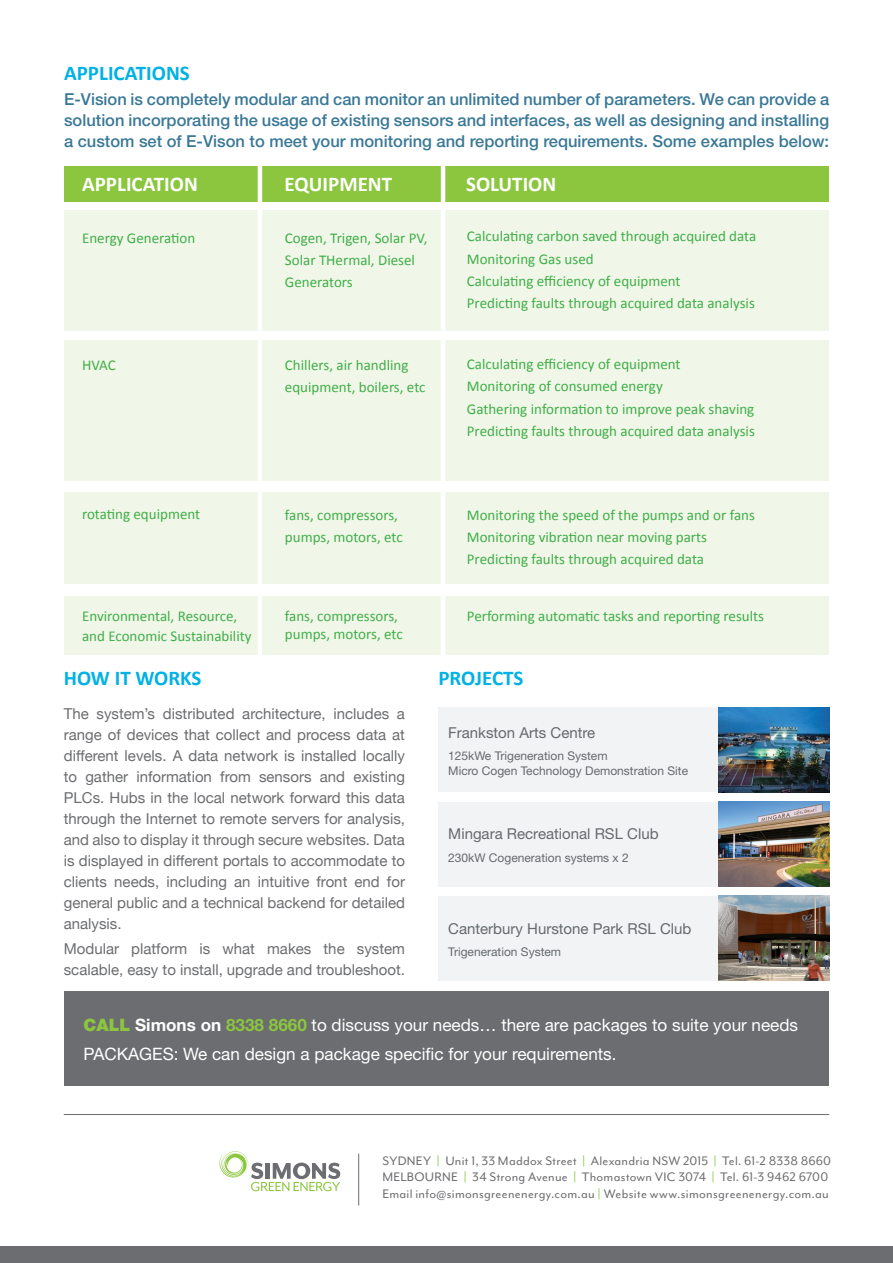
<style>
.page{position:relative;width:893px;height:1263px;background:#fff}
.page>*{position:absolute;margin:0;border:0;box-sizing:border-box;transform-origin:0 0}
.t1{font:700 21px "Calibri";color:#00b1e6}
.t2{font:700 21px "Calibri";color:#fff}
.t3{font:17.1px/29px "Helvetica Neue";color:#fff}
.t4{font:500 16.5px/21px "Helvetica Neue";color:#3a7897;text-align:justify}
.t5{font:15px/22.2px "Calibri";color:#40ae49}
.t6{font:15px/21px "Helvetica Neue";color:#6c6d70;text-align:justify}
.t7{font:15px "Helvetica Neue";color:#646a6d}
.t8{font:14.25px/16.5px "Mr Eaves Mod OT";letter-spacing:.02em;color:#6c6d70}
.t9{font:12px/15px "Helvetica Neue";color:#646a6d}
.s1{font-weight:900;color:#8bc63e}
.s2{font-weight:700}
.s3{font-weight:700;color:#8bc63e}
.s4{color:#8bc63e}
</style>
<div class="page">
<div style="left:438px;top:707px;width:281px;height:85px;background:#f2f3f4"></div>
<div style="left:438px;top:801px;width:281px;height:85px;background:#f2f3f4"></div>
<div style="left:438px;top:896px;width:281px;height:85px;background:#f2f3f4"></div>
<div style="left:64px;top:211px;width:764px;height:120px;background:#f1f7e8"></div>
<div style="left:64px;top:340px;width:764px;height:140px;background:#f1f7e8"></div>
<div style="left:64px;top:492px;width:764px;height:92px;background:#f1f7e8"></div>
<div style="left:64px;top:596px;width:764px;height:59px;background:#f1f7e8"></div>
<div style="left:64px;top:166px;width:764px;height:35px;background:#8bc63e"></div>
<div style="left:0;top:1246px;width:893px;height:17px;background:#6c6d70"></div>
<hr style="left:358px;top:1154px;width:1px;height:51px;background:#6c6d70">
<svg style="left:220px;top:1151px;width:120px;height:40px"></svg>
<img style="left:719px;top:707px;width:110px;height:85px">
<img style="left:719px;top:801px;width:110px;height:85px">
<img style="left:719px;top:896px;width:110px;height:85px">
<div style="left:64px;top:991px;width:764px;height:94px;background:#6c6d70"></div>
<hr style="left:64px;top:1114px;width:765px;height:1px;background:#6c6d70">
<hr style="left:441px;top:162px;width:4px;height:496px;background:#fff">
<hr style="left:258px;top:162px;width:4px;height:496px;background:#fff">
<h1 class="t1" style="left:64px;top:59px;width:127px">APPLICATIONS</h1>
<p class="t4" style="left:64px;top:88px;width:767px">E-Vision is completely modular and can monitor an unlimited number of parameters. We can provide a solution incorporating the usage of existing sensors and interfaces, as well as designing and installing a custom set of E-Vison to meet your monitoring and reporting requirements. Some examples below:</p>
<h1 class="t2" style="left:82px;top:171px;width:117px">APPLICATION</h1>
<h1 class="t2" style="left:285px;top:171px;width:109px">EQUIPMENT</h1>
<h1 class="t2" style="left:466px;top:171px;width:92px">SOLUTION</h1>
<p class="t5" style="left:82px;top:227px;width:115px">Energy Generation</p>
<p class="t5" style="left:285px;top:227px;width:144px">Cogen, Trigen, Solar PV,<br>Solar THermal, Diesel<br>Generators</p>
<p class="t5" style="left:467px;top:225px;width:291px">Calculating carbon saved through acquired data Monitoring Gas used<br>Calculating efficiency of equipment<br>Predicting faults through acquired data analysis</p>
<p class="t5" style="left:82px;top:353px;width:35px">HVAC</p>
<p class="t5" style="left:285px;top:354px;width:142px">Chillers, air handling equipment, boilers, etc</p>
<p class="t5" style="left:467px;top:353px;width:290px">Calculating efficiency of equipment<br>Monitoring of consumed energy<br>Gathering information to improve peak shaving Predicting faults through acquired data analysis</p>
<p class="t5" style="left:82px;top:503px;width:120px">rotating equipment</p>
<p class="t5" style="left:285px;top:504px;width:119px">fans, compressors, pumps, motors, etc</p>
<p class="t5" style="left:467px;top:504px;width:290px">Monitoring the speed of the pumps and or fans<br>Monitoring vibration near moving parts<br>Predicting faults through acquired data</p>
<p class="t5" style="left:82px;top:606px;width:171px;line-height:19.8px">Environmental, Resource, and Economic Sustainability</p>
<p class="t5" style="left:285px;top:607px;width:119px;line-height:18px">fans, compressors, pumps, motors, etc</p>
<p class="t5" style="left:467px;top:605px;width:299px">Performing automatic tasks and reporting results</p>
<h1 class="t1" style="left:64px;top:664px;width:139px">HOW IT WORKS</h1>
<p class="t6" style="left:64px;top:704px;width:343px">The system’s distributed architecture, includes a range of devices that collect and process data at different levels. A data network is installed locally to gather information from sensors and existing PLCs. Hubs in the local network forward this data through the Internet to remote servers for analysis, and also to display it through secure websites. Data is displayed in different portals to accommodate to clients needs, including an intuitive front end for general public and a technical backend for detailed analysis.</p>
<p class="t6" style="left:64px;top:939px;width:343px">Modular platform is what makes the system scalable, easy to install, upgrade and troubleshoot.</p>
<h1 class="t1" style="left:438px;top:664px;width:87px">PROJECTS</h1>
<p class="t7" style="left:448px;top:724px;width:148px">Frankston Arts Centre</p>
<p class="t9" style="left:448px;top:748px;width:241px">125kWe Trigeneration System<br>Micro Cogen Technology Demonstration Site</p>
<p class="t7" style="left:448px;top:825px;width:212px">Mingara Recreational RSL Club</p>
<p class="t9" style="left:448px;top:850px;width:182px">230kW Cogeneration systems x 2</p>
<p class="t7" style="left:448px;top:920px;width:245px">Canterbury Hurstone Park RSL Club</p>
<p class="t9" style="left:448px;top:944px;width:114px">Trigeneration System</p>
<p class="t3" style="left:84px;top:1010px;width:716px"><span class="s1">CALL</span> <span class="s2">Simons on</span> <span class="s3">8338 8660</span> to discuss your needs… there are packages to suite your needs<br>PACKAGES: We can design a package specific for your requirements.</p>
<p class="t8" style="left:382px;top:1152px;width:450px">SYDNEY <span class="s3">|</span> Unit 1, 33 Maddox Street <span class="s4">|</span> Alexandria NSW 2015 <span class="s4">|</span> Tel. 61-2 8338 8660<br>MELBOURNE <span class="s3">|</span> 34 Strong Avenue <span class="s3">|</span> Thomastown VIC 3074 <span class="s4">|</span> Tel. 61-3 9462 6700<br>Email info@simonsgreenenergy.com.au <span class="s4">|</span> Website www.simonsgreenenergy.com.au</p>
</div>
